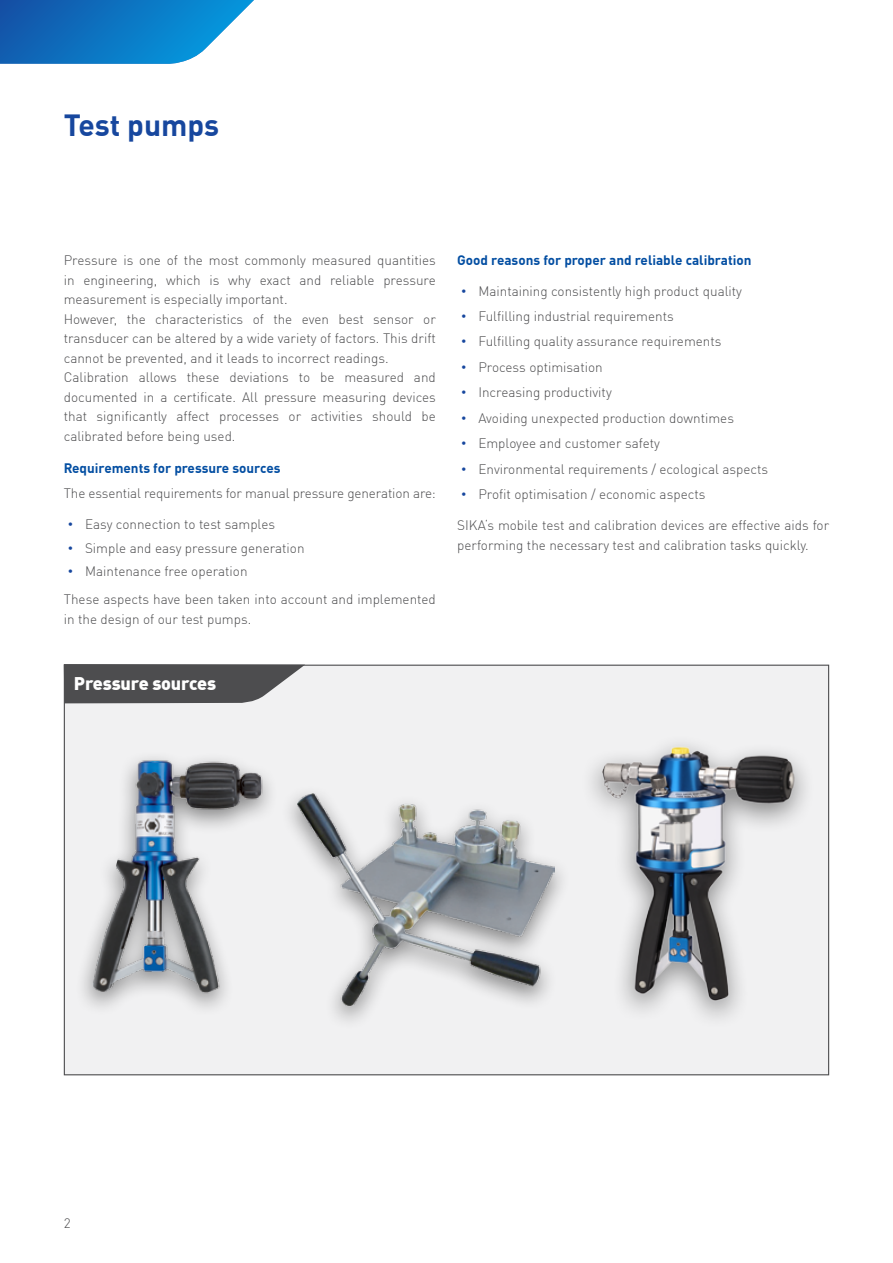
<style>
.page{position:relative;width:893px;height:1263px;background:#fff}
.page>*{position:absolute;margin:0;border:0;box-sizing:border-box;transform-origin:0 0}
.t1{font:700 30px "DIN Offc";color:#17479e}
.t2{font:900 18px "DIN Offc";letter-spacing:-.01em;color:#fff}
.t3{font:300 13.5px/19.5px "DIN Offc";color:#4d4d4f}
.t4{font:700 13.5px "DIN Offc";color:#034ea2}
.s1{font-family:"Arial";font-weight:400;color:#17479e}
</style>
<div class="page">
<svg style="left:0;top:0;width:254px;height:64px"></svg>
<div style="left:64px;top:665px;width:765px;height:410px;background:#f1f1f2;border:1px solid #4d4d4f"></div>
<svg style="left:64px;top:664px;width:241px;height:39px"></svg>
<img style="left:83px;top:758px;width:187px;height:250px">
<img style="left:298px;top:793px;width:257px;height:212px">
<img style="left:591px;top:744px;width:215px;height:262px">
<h1 class="t1" style="left:64px;top:105px;width:157px">Test pumps</h1>
<p class="t3" style="left:64px;top:251px;width:374px">Pressure is one of the most commonly measured quantities in engineering, which is why exact and reliable pressure measurement is especially important.<br>However, the characteristics of the even best sensor or transducer can be altered by a wide variety of factors. This drift cannot be prevented, and it leads to incorrect readings.<br>Calibration allows these deviations to be measured and documented in a certificate. All pressure measuring devices that significantly affect processes or activities should be calibrated before being used.</p>
<p class="t4" style="left:64px;top:459px;width:218px">Requirements for pressure sources</p>
<p class="t3" style="left:64px;top:483px;width:374px">The essential requirements for manual pressure generation are:</p>
<p class="t3" style="left:68px;top:514px;width:209px"><span class="s1">•</span> Easy connection to test samples</p>
<p class="t3" style="left:68px;top:538px;width:238px"><span class="s1">•</span> Simple and easy pressure generation</p>
<p class="t3" style="left:64px;top:557px;width:374px;line-height:28px;text-indent:4px"><span class="s1">•</span> Maintenance free operation<br>These aspects have been taken into account and implemented</p>
<p class="t3" style="left:64px;top:609px;width:189px">in the design of our test pumps.</p>
<h2 class="t2" style="left:74px;top:671px;width:144px">Pressure sources</h2>
<p class="t4" style="left:457px;top:252px;width:296px">Good reasons for proper and reliable calibration</p>
<p class="t3" style="left:461px;top:281px;width:282px"><span class="s1">•</span> Maintaining consistently high product quality</p>
<p class="t3" style="left:461px;top:306px;width:214px"><span class="s1">•</span> Fulfilling industrial requirements</p>
<p class="t3" style="left:461px;top:332px;width:262px"><span class="s1">•</span> Fulfilling quality assurance requirements</p>
<p class="t3" style="left:461px;top:357px;width:143px"><span class="s1">•</span> Process optimisation</p>
<p class="t3" style="left:461px;top:383px;width:152px"><span class="s1">•</span> Increasing productivity</p>
<p class="t3" style="left:461px;top:408px;width:274px"><span class="s1">•</span> Avoiding unexpected production downtimes</p>
<p class="t3" style="left:461px;top:433px;width:200px"><span class="s1">•</span> Employee and customer safety</p>
<p class="t3" style="left:461px;top:459px;width:308px"><span class="s1">•</span> Environmental requirements / ecological aspects</p>
<p class="t3" style="left:461px;top:484px;width:245px"><span class="s1">•</span> Profit optimisation / economic aspects</p>
<p class="t3" style="left:457px;top:515px;width:374px">SIKA‘s mobile test and calibration devices are effective aids for performing the necessary test and calibration tasks quickly.</p>
<p class="t3" style="left:64px;top:1213px;width:8px">2</p>
</div>
